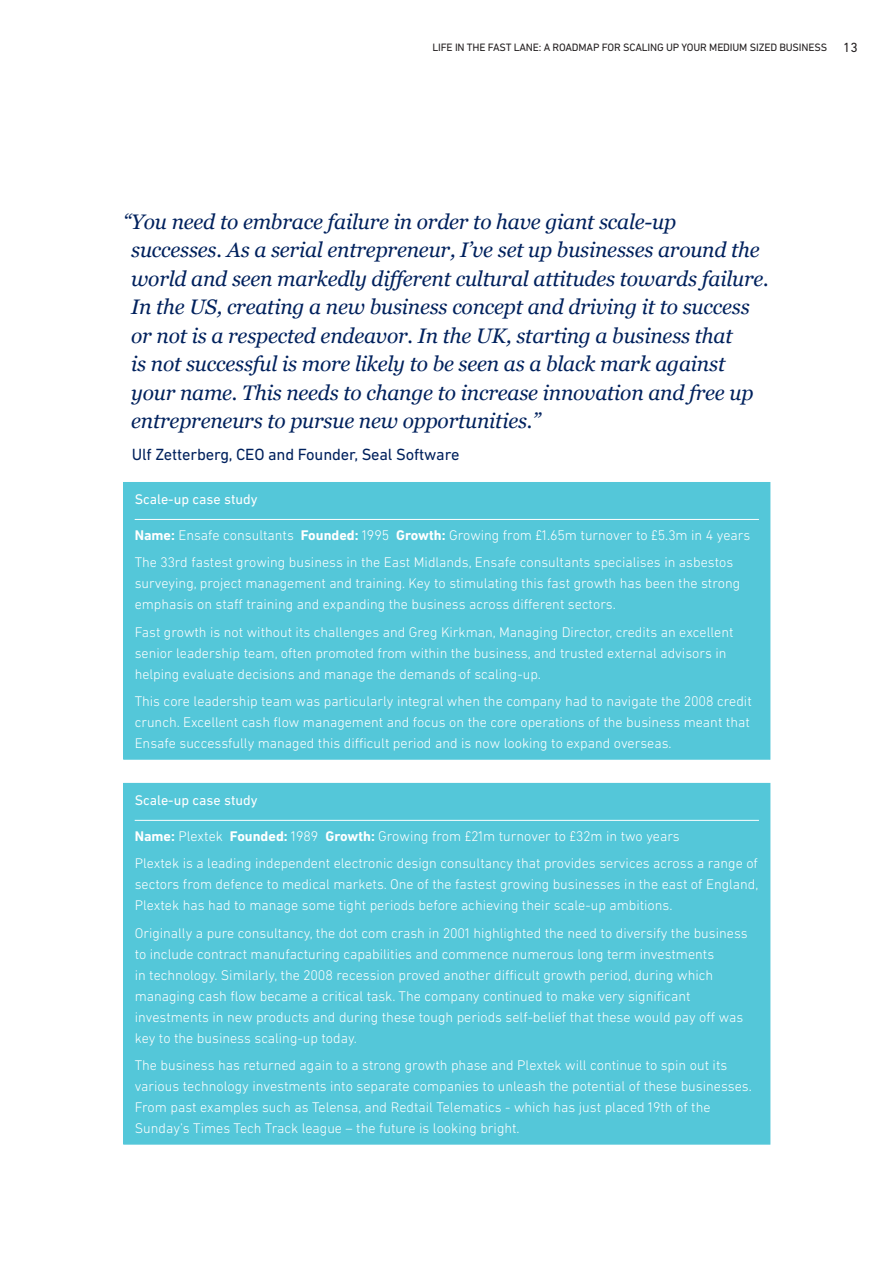
<style>
.page{position:relative;width:893px;height:1263px;background:#fff}
.page>*{position:absolute;margin:0;border:0;box-sizing:border-box;transform-origin:0 0}
.t1{font:italic 21px/28.5px "Georgia";letter-spacing:-.01em;color:#00215d}
.t2{font:16.5px "DIN Next LT Pro";letter-spacing:-.01em;color:#00215d}
.t3{font:300 14.25px/21px "DIN Next LT Pro";color:#fff}
.t4{font:14.25px "DIN Next LT Pro";color:#fff}
.t5{font:10.8px "DIN Next LT Pro";letter-spacing:-.015em;color:#231f20}
.s1{font-size:13.5px}
.s2{font-weight:700}
</style>
<div class="page">
<div style="left:124px;top:482px;width:646px;height:277px;background:#54c7d9"></div>
<hr style="left:135px;top:519px;width:624px;height:1px;background:#fff">
<div style="left:123px;top:482px;width:647px;height:278px;border:1px solid #54c7d9"></div>
<div style="left:124px;top:783px;width:646px;height:361px;background:#54c7d9"></div>
<hr style="left:135px;top:820px;width:624px;height:1px;background:#fff">
<p class="t5" style="left:432px;top:41px;width:427px">LIFE IN THE FAST LANE: A ROADMAP FOR SCALING UP YOUR MEDIUM SIZED BUSINESS <span class="s1">13</span></p>
<p class="t1" style="left:131px;top:206px;width:639px;text-indent:-8px">“You need to embrace failure in order to have giant scale-up successes. As a serial entrepreneur, I’ve set up businesses around the world and seen markedly different cultural attitudes towards failure.<br>In the US, creating a new business concept and driving it to success or not is a respected endeavor. In the UK, starting a business that<br>is not successful is more likely to be seen as a black mark against your name. This needs to change to increase innovation and free up entrepreneurs to pursue new opportunities.”</p>
<p class="t2" style="left:132px;top:445px;width:329px">Ulf Zetterberg, CEO and Founder, Seal Software</p>
<p class="t4" style="left:135px;top:491px;width:125px">Scale-up case study</p>
<p class="t3" style="left:135px;top:521px;width:617px;line-height:27.3px"><span class="s2">Name:</span> Ensafe consultants <span class="s2">Founded:</span> 1995 <span class="s2">Growth:</span> Growing from £1.65m turnover to £5.3m in 4 years<br>The 33rd fastest growing business in the East Midlands, Ensafe consultants specialises in asbestos</p>
<p class="t3" style="left:135px;top:573px;width:607px">surveying, project management and training. Key to stimulating this fast growth has been the strong emphasis on staff training and expanding the business across different sectors.</p>
<p class="t3" style="left:135px;top:621px;width:600px">Fast growth is not without its challenges and Greg Kirkman, Managing Director, credits an excellent senior leadership team, often promoted from within the business, and trusted external advisors in helping evaluate decisions and manage the demands of scaling-up.</p>
<p class="t3" style="left:135px;top:691px;width:619px">This core leadership team was particularly integral when the company had to navigate the 2008 credit crunch. Excellent cash flow management and focus on the core operations of the business meant that<br>Ensafe successfully managed this difficult period and is now looking to expand overseas.</p>
<p class="t4" style="left:135px;top:792px;width:125px">Scale-up case study</p>
<p class="t3" style="left:135px;top:822px;width:625px;line-height:27.3px"><span class="s2">Name:</span> Plextek <span class="s2">Founded:</span> 1989 <span class="s2">Growth:</span> Growing from £21m turnover to £32m in two years<br>Plextek is a leading independent electronic design consultancy that provides services across a range of</p>
<p class="t3" style="left:135px;top:874px;width:625px">sectors from defence to medical markets. One of the fastest growing businesses in the east of England,<br>Plextek has had to manage some tight periods before achieving their scale-up ambitions.</p>
<p class="t3" style="left:135px;top:922px;width:615px">Originally a pure consultancy, the dot com crash in 2001 highlighted the need to diversify the business to include contract manufacturing capabilities and commence numerous long term investments<br>in technology. Similarly, the 2008 recession proved another difficult growth period, during which managing cash flow became a critical task. The company continued to make very significant investments in new products and during these tough periods self-belief that these would pay off was key to the business scaling-up today.</p>
<p class="t3" style="left:135px;top:1055px;width:619px">The business has returned again to a strong growth phase and Plextek will continue to spin out its various technology investments into separate companies to unleash the potential of these businesses.<br>From past examples such as Telensa, and Redtail Telematics - which has just placed 19th of the Sunday’s Times Tech Track league – the future is looking bright.</p>
</div>
